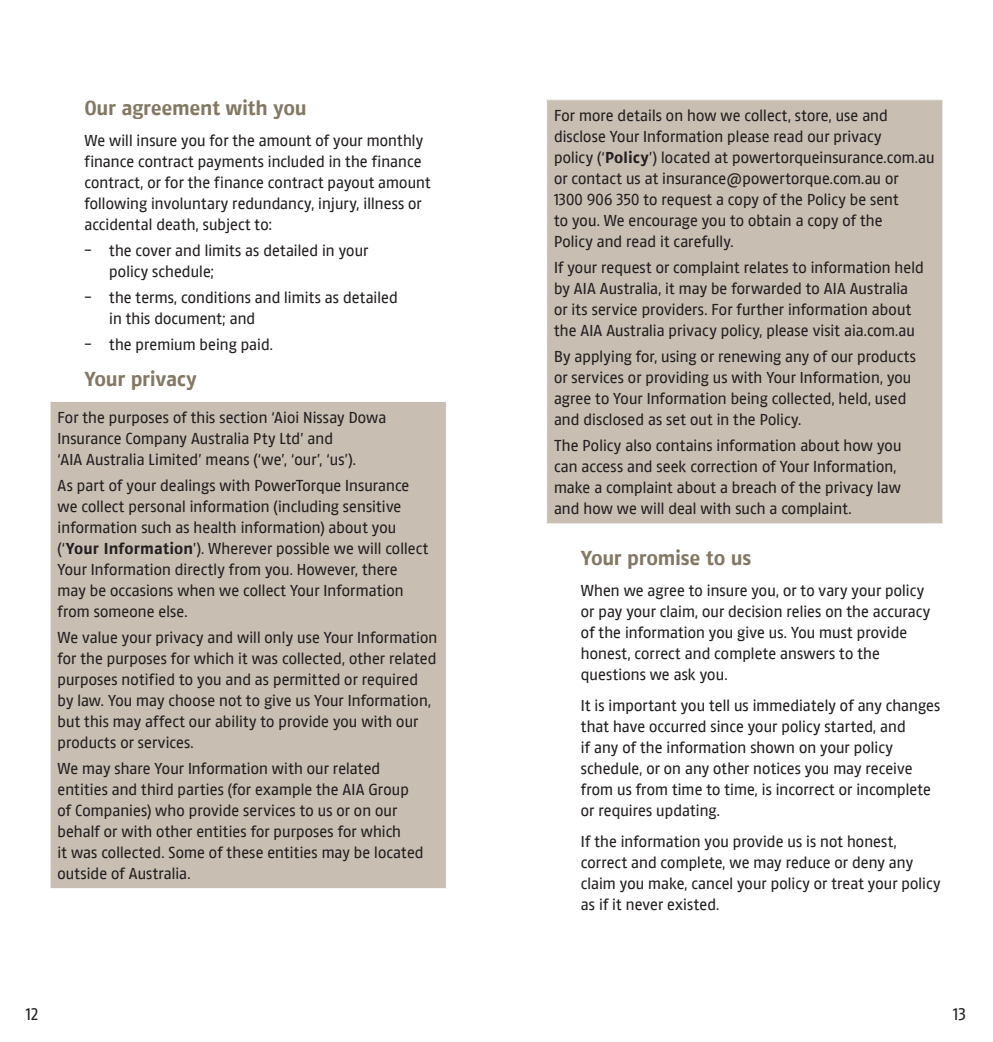
<style>
.page{position:relative;width:993px;height:1042px;background:#fff}
.page>*{position:absolute;margin:0;border:0;box-sizing:border-box;transform-origin:0 0}
.t1{font:700 20.12px "Altona Sans";letter-spacing:-.02em;color:#837863}
.t2{font:16.62px "Altona Sans";color:#231f20}
.t3{font:15.75px/21px "Altona Sans";letter-spacing:.005em;color:#231f20}
.s1{font-weight:700}
</style>
<div class="page">
<div style="left:50px;top:401px;width:396px;height:487px;background:#c8bfb2"></div>
<hr style="left:50px;top:401px;width:396px;height:1px;background:#fff">
<hr style="left:50px;top:402px;width:1px;height:486px;background:#fff">
<div style="left:546px;top:100px;width:396px;height:424px;background:#c8bfb2"></div>
<hr style="left:546px;top:100px;width:1px;height:423px;background:#fff">
<hr style="left:546px;top:523px;width:397px;height:1px;background:#fff">
<p class="t1" style="left:84px;top:97px;width:224px">Our agreement with you</p>
<p class="t3" style="left:84px;top:130px;width:348px">We will insure you for the amount of your monthly finance contract payments included in the finance contract, or for the finance contract payout amount following involuntary redundancy, injury, illness or accidental death, subject to:</p>
<p class="t3" style="left:109px;top:240px;width:260px;text-indent:-25px">- the cover and limits as detailed in your policy schedule;</p>
<p class="t3" style="left:109px;top:287px;width:290px;text-indent:-25px">- the terms, conditions and limits as detailed in this document; and</p>
<p class="t3" style="left:84px;top:334px;width:190px">- the premium being paid.</p>
<p class="t1" style="left:84px;top:368px;width:114px">Your privacy</p>
<p class="t3" style="left:57px;top:407px;width:330px">For the purposes of this section ‘Aioi Nissay Dowa<br>Insurance Company Australia Pty Ltd’ and<br>‘AIA Australia Limited’ means (‘we’, ‘our’, ‘us’).</p>
<p class="t3" style="left:57px;top:475px;width:372px">As part of your dealings with PowerTorque Insurance we collect personal information (including sensitive information such as health information) about you (‘<span class="s1">Your Information</span>’). Wherever possible we will collect Your Information directly from you. However, there may be occasions when we collect Your Information from someone else.</p>
<p class="t3" style="left:57px;top:627px;width:381px">We value your privacy and will only use Your Information for the purposes for which it was collected, other related purposes notified to you and as permitted or required by law. You may choose not to give us Your Information, but this may affect our ability to provide you with our products or services.</p>
<p class="t3" style="left:57px;top:758px;width:367px">We may share Your Information with our related entities and third parties (for example the AIA Group of Companies) who provide services to us or on our behalf or with other entities for purposes for which<br>it was collected. Some of these entities may be located outside of Australia.</p>
<p class="t3" style="left:554px;top:105px;width:382px">For more details on how we collect, store, use and disclose Your Information please read our privacy<br>policy (‘<span class="s1">Policy</span>’) located at powertorqueinsurance.com.au or contact us at insurance@powertorque.com.au or<br>1300 906 350 to request a copy of the Policy be sent<br>to you. We encourage you to obtain a copy of the<br>Policy and read it carefully.</p>
<p class="t3" style="left:554px;top:257px;width:371px">If your request or complaint relates to information held by AIA Australia, it may be forwarded to AIA Australia or its service providers. For further information about the AIA Australia privacy policy, please visit aia.com.au</p>
<p class="t3" style="left:554px;top:346px;width:363px">By applying for, using or renewing any of our products or services or providing us with Your Information, you agree to Your Information being collected, held, used and disclosed as set out in the Policy.</p>
<p class="t3" style="left:554px;top:435px;width:349px">The Policy also contains information about how you can access and seek correction of Your Information, make a complaint about a breach of the privacy law and how we will deal with such a complaint.</p>
<p class="t1" style="left:580px;top:547px;width:172px">Your promise to us</p>
<p class="t3" style="left:580px;top:580px;width:351px">When we agree to insure you, or to vary your policy or pay your claim, our decision relies on the accuracy of the information you give us. You must provide honest, correct and complete answers to the questions we ask you.</p>
<p class="t3" style="left:580px;top:695px;width:361px">It is important you tell us immediately of any changes that have occurred since your policy started, and<br>if any of the information shown on your policy schedule, or on any other notices you may receive from us from time to time, is incorrect or incomplete or requires updating.</p>
<p class="t3" style="left:580px;top:831px;width:361px">If the information you provide us is not honest, correct and complete, we may reduce or deny any claim you make, cancel your policy or treat your policy as if it never existed.</p>
<p class="t2" style="left:26px;top:1004px;width:14px">12</p>
<p class="t2" style="left:952px;top:1004px;width:14px">13</p>
</div>
